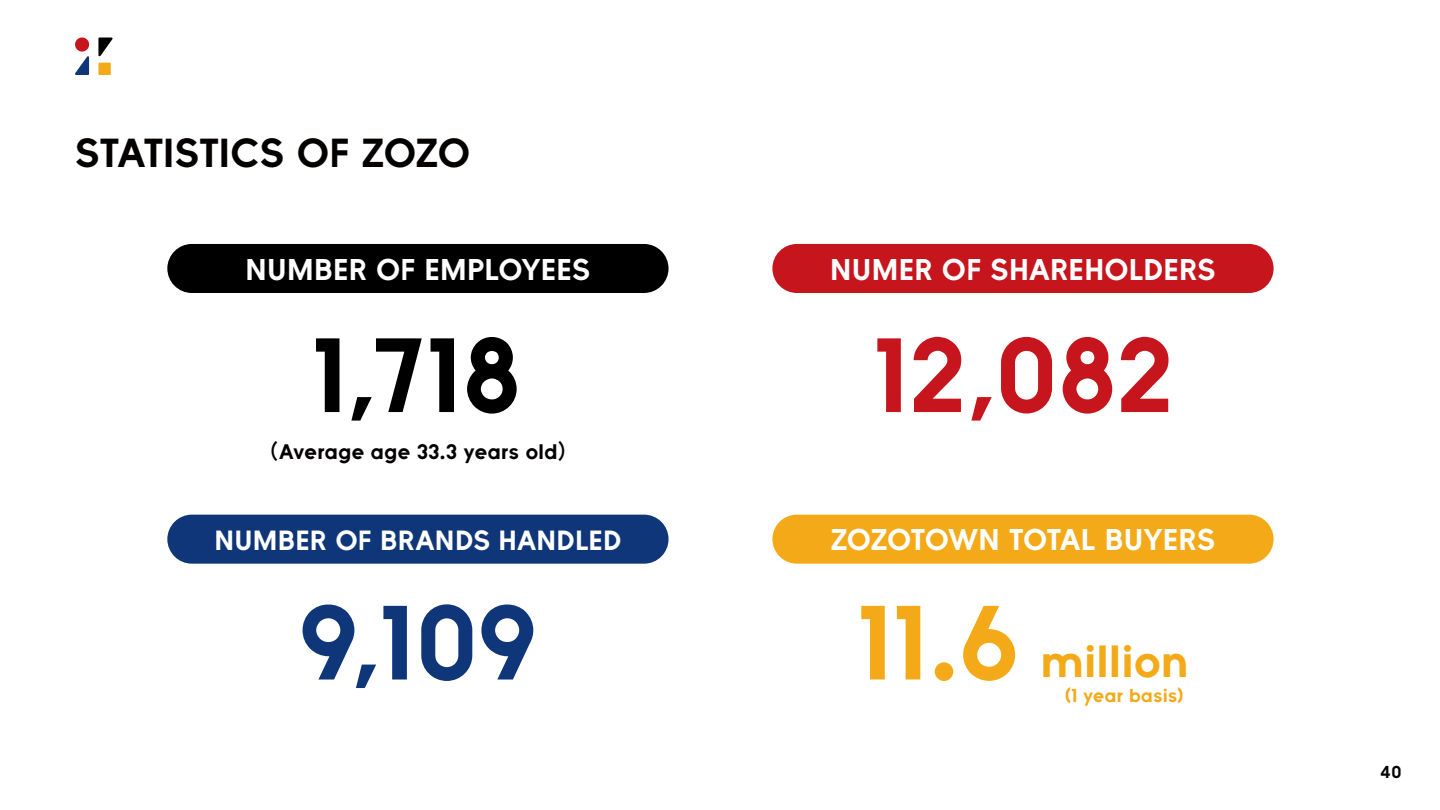
<style>
.page{position:relative;width:1440px;height:810px;background:#fff}
.page>*{position:absolute;margin:0;border:0;box-sizing:border-box;transform-origin:0 0}
.t1{font:700 105.23px "ZOZO Gothic 005";color:#c6151d}
.t2{font:700 105.23px "ZOZO Gothic 005";color:#000}
.t3{font:700 105.23px "ZOZO Gothic 005";color:#10367a}
.t4{font:700 105.23px "ZOZO Gothic 005";color:#f4aa18}
.t5{font:700 45.08px "ZOZO Gothic 005";letter-spacing:.01em;color:#f4aa18}
.t6{font:700 40.5px "ZOZO Gothic 005";letter-spacing:.005em;color:#040000}
.t7{font:700 30px "ZOZO Gothic 005";letter-spacing:.025em;color:#fff}
.t8{font:700 30px "ZOZO Gothic 005";letter-spacing:.005em;color:#fff}
.t9{font:700 27.75px "ZOZO Gothic 005";letter-spacing:.035em;color:#fff}
.t10{font:700 21.08px "ZOZO Gothic 005";letter-spacing:.02em;color:#040000}
.t11{font:700 18.75px "ZOZO Gothic 005";letter-spacing:.02em;color:#f4aa18}
.t12{font:700 17.25px "ZOZO Gothic 005";color:#060002}
.s1{font-family:"Gothic MB101 Pro De"}
</style>
<div class="page">
<div style="left:167px;top:515px;width:502px;height:49px;background:#10367a;border-radius:25px"></div>
<div style="left:167px;top:244px;width:502px;height:49px;background:#000;border-radius:25px"></div>
<div style="left:772px;top:244px;width:502px;height:49px;background:#c6151d;border-radius:25px"></div>
<div style="left:772px;top:515px;width:502px;height:49px;background:#f4aa18;border-radius:25px"></div>
<svg style="left:98px;top:63px;width:13px;height:12px"></svg>
<svg style="left:98px;top:38px;width:14px;height:18px"></svg>
<svg style="left:75px;top:38px;width:14px;height:37px"></svg>
<h3 class="t6" style="left:75px;top:128px;width:396px">STATISTICS OF ZOZO</h3>
<p class="t7" style="left:246px;top:251px;width:346px">NUMBER OF EMPLOYEES</p>
<p class="t7" style="left:831px;top:251px;width:386px">NUMER OF SHAREHOLDERS</p>
<h1 class="t2" style="left:313px;top:309px;width:208px">1,718</h1>
<h1 class="t1" style="left:874px;top:309px;width:299px">12,082</h1>
<p class="t10" style="left:257px;top:438px;width:323px"><span class="s1">（</span>Average age 33.3 years old<span class="s1">）</span></p>
<p class="t9" style="left:215px;top:523px;width:408px">NUMBER OF BRANDS HANDLED</p>
<p class="t8" style="left:831px;top:521px;width:385px">ZOZOTOWN TOTAL BUYERS</p>
<h1 class="t3" style="left:299px;top:577px;width:239px">9,109</h1>
<h1 class="t4" style="left:858px;top:577px;width:162px">11.6</h1>
<h2 class="t5" style="left:1041px;top:633px;width:148px">million</h2>
<p class="t11" style="left:1065px;top:684px;width:120px">(1 year basis)</p>
<p class="t12" style="left:1380px;top:761px;width:22px">40</p>
</div>
